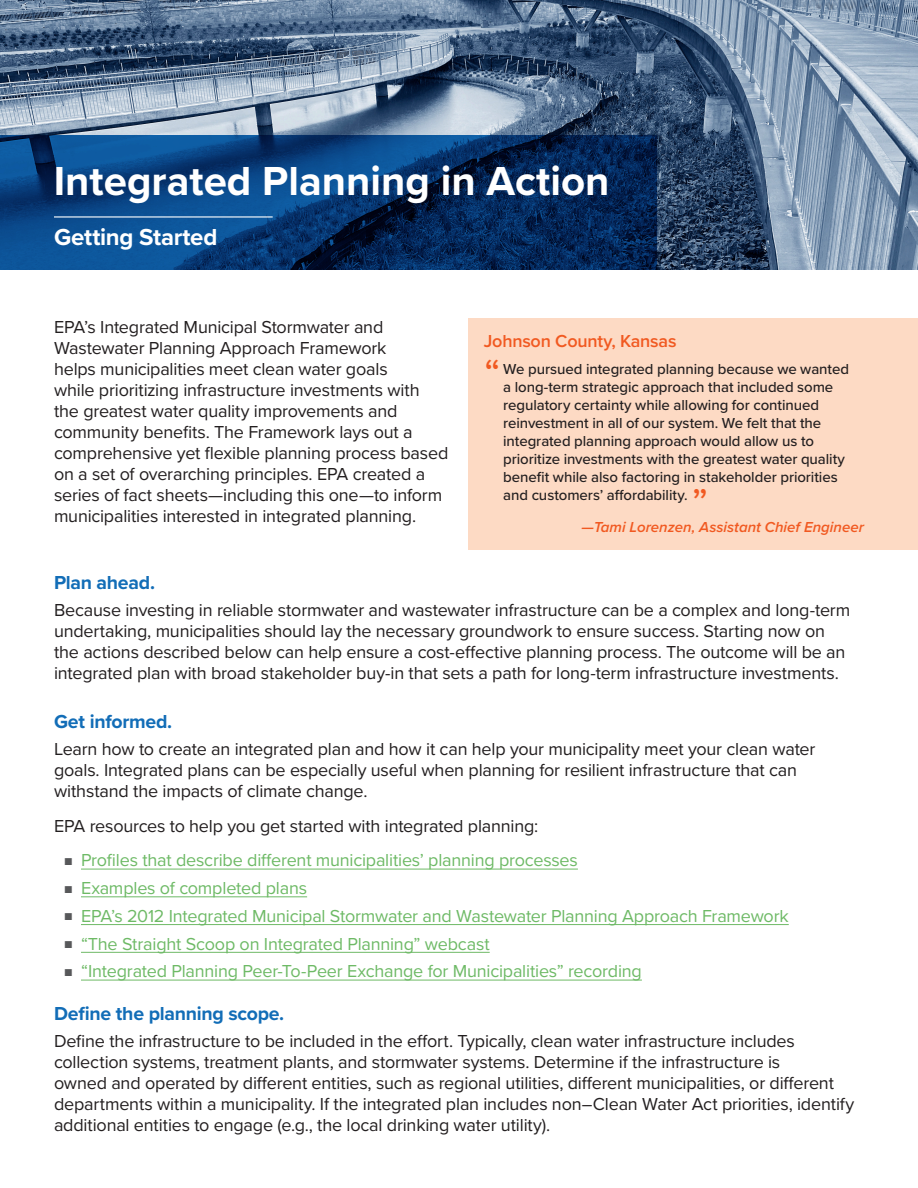
<style>
.page{position:relative;width:918px;height:1188px;background:#fff}
.page>*{position:absolute;margin:0;border:0;box-sizing:border-box;transform-origin:0 0}
.t1{font:700 42px "Proxima Nova";color:#fff}
.Body{font:42px "Proxima Nova";color:#f15921}
.Subtitle{font:700 24px "Proxima Nova";letter-spacing:-.01em;color:#fff}
.t2{font:700 19.5px "Proxima Nova";letter-spacing:-.015em;color:#126db7}
.Body_text{font:18px/21px "Proxima Nova";letter-spacing:-.01em;color:#231f20}
.t3{font:18px "Proxima Nova";letter-spacing:-.01em;color:#6eba66}
.Body_text-2{font:600 18px "Proxima Nova";letter-spacing:-.01em;color:#f15921}
.Body_text-3{font:500 15px/18px "Proxima Nova";letter-spacing:-.005em;color:#231f20}
.Body-2{font:italic 600 15px "Proxima Nova";color:#f15921}
.s1{font-size:12px;color:#57585a}
</style>
<div class="page">
<img style="left:0;top:0;width:918px;height:270px">
<svg style="left:0;top:135px;width:657px;height:135px;background:#07376f"></svg>
<hr style="left:54px;top:216px;width:219px;height:2px;background:#fff">
<hr style="left:81px;top:869px;width:497px;height:1px;background:#6eba66">
<hr style="left:81px;top:896px;width:226px;height:1px;background:#6eba66">
<hr style="left:81px;top:924px;width:708px;height:1px;background:#6eba66">
<hr style="left:81px;top:952px;width:409px;height:1px;background:#6eba66">
<hr style="left:81px;top:980px;width:561px;height:1px;background:#6eba66">
<div style="left:468px;top:319px;width:450px;height:231px;background:#fddac4"></div>
<p class="t1" style="left:54px;top:150px;width:557px">Integrated Planning in Action</p>
<p class="Subtitle" style="left:54px;top:219px;width:165px">Getting Started</p>
<p class="Body_text" style="left:54px;top:316px;width:396px">EPA’s Integrated Municipal Stormwater and Wastewater Planning Approach Framework<br>helps municipalities meet clean water goals<br>while prioritizing infrastructure investments with the greatest water quality improvements and community benefits. The Framework lays out a comprehensive yet flexible planning process based on a set of overarching principles. EPA created a series of fact sheets—including this one—to inform municipalities interested in integrated planning.</p>
<p class="Body_text-2" style="left:484px;top:328px;width:194px">Johnson County, Kansas</p>
<p class="Body" style="left:484px;top:343px;width:18px">“</p>
<p class="Body_text-3" style="left:503px;top:360px;width:347px">We pursued integrated planning because we wanted a long-term strategic approach that included some regulatory certainty while allowing for continued reinvestment in all of our system. We felt that the integrated planning approach would allow us to prioritize investments with the greatest water quality benefit while also factoring in stakeholder priorities and customers’ affordability.</p>
<p class="Body-2" style="left:581px;top:516px;width:284px">—Tami Lorenzen, Assistant Chief Engineer</p>
<p class="Body" style="left:708px;top:515px;width:18px;rotate:-180deg">“</p>
<h2 class="t2" style="left:54px;top:568px;width:103px">Plan ahead.</h2>
<p class="Body_text" style="left:54px;top:598px;width:798px">Because investing in reliable stormwater and wastewater infrastructure can be a complex and long-term undertaking, municipalities should lay the necessary groundwork to ensure success. Starting now on the actions described below can help ensure a cost-effective planning process. The outcome will be an integrated plan with broad stakeholder buy-in that sets a path for long-term infrastructure investments.</p>
<h2 class="t2" style="left:54px;top:707px;width:120px">Get informed.</h2>
<p class="Body_text" style="left:54px;top:738px;width:763px">Learn how to create an integrated plan and how it can help your municipality meet your clean water goals. Integrated plans can be especially useful when planning for resilient infrastructure that can withstand the impacts of climate change.</p>
<p class="Body_text" style="left:54px;top:814px;width:486px">EPA resources to help you get started with integrated planning:</p>
<p class="t3" style="left:64px;top:847px;width:515px"><span class="s1">■</span> Profiles that describe different municipalities’ planning processes</p>
<p class="t3" style="left:64px;top:875px;width:244px"><span class="s1">■</span> Examples of completed plans</p>
<p class="t3" style="left:64px;top:902px;width:726px"><span class="s1">■</span> EPA’s 2012 Integrated Municipal Stormwater and Wastewater Planning Approach Framework</p>
<p class="t3" style="left:64px;top:930px;width:427px"><span class="s1">■</span> “The Straight Scoop on Integrated Planning” webcast</p>
<p class="t3" style="left:64px;top:958px;width:579px"><span class="s1">■</span> “Integrated Planning Peer-To-Peer Exchange for Municipalities” recording</p>
<h2 class="t2" style="left:54px;top:999px;width:232px">Define the planning scope.</h2>
<p class="Body_text" style="left:54px;top:1030px;width:802px">Define the infrastructure to be included in the effort. Typically, clean water infrastructure includes collection systems, treatment plants, and stormwater systems. Determine if the infrastructure is<br>owned and operated by different entities, such as regional utilities, different municipalities, or different departments within a municipality. If the integrated plan includes non–Clean Water Act priorities, identify additional entities to engage (e.g., the local drinking water utility).</p>
</div>
